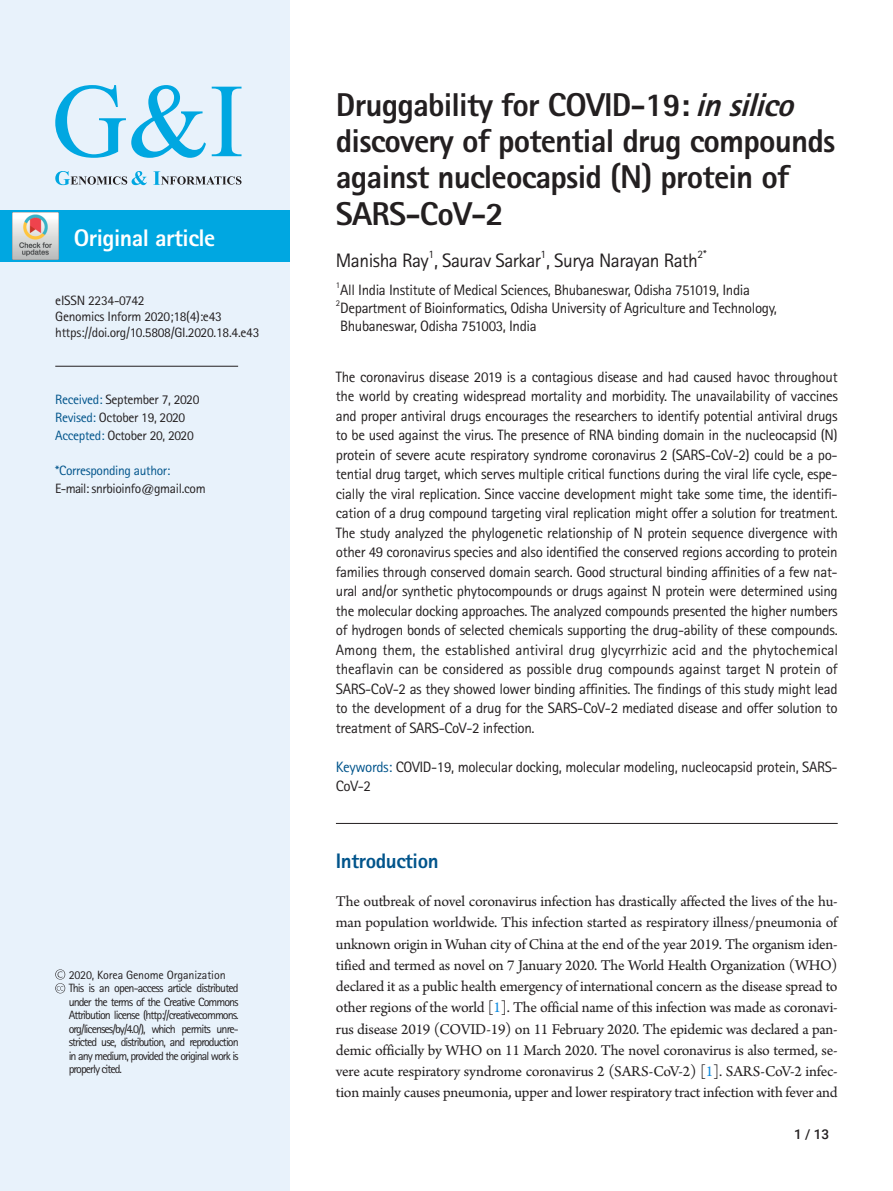
<style>
.page{position:relative;width:893px;height:1191px;background:#fff}
.page>*{position:absolute;margin:0;border:0;box-sizing:border-box;transform-origin:0 0}
.article-title{font:800 33px/36.3px "Rotis Sans Serif Std";letter-spacing:-.025em;color:#231f20}
.subject{font:800 24px "Rotis Sans Serif Std";letter-spacing:-.02em;color:#fff}
.body-title{font:800 21px "Rotis Sans Serif Std";letter-spacing:-.02em;color:#00548b}
.contrib-group{font:19.5px "Rotis Sans Serif Std";letter-spacing:-.025em;color:#231f20}
.body{font:15.75px/21.3px "Arno Pro";letter-spacing:-.015em;color:#231f20;text-align:justify}
.abstract{font:15px/19.5px "Rotis Sans Serif Std";letter-spacing:-.025em;color:#231f20;text-align:justify}
.aff{font:15px/18px "Rotis Sans Serif Std";letter-spacing:-.025em;color:#231f20}
.date-published{font:13.5px "Rotis Sans Serif Std";letter-spacing:-.025em;color:#231f20}
.doi{font:13.5px "Rotis Sans Serif Std";letter-spacing:-.02em;color:#231f20}
.date-published-2{font:13.5px "Rotis Sans Serif Std";letter-spacing:-.025em;color:#00548b}
.t1{font:500 13.5px "Roboto";color:#231f20}
.t2{font:12px/13.5px "Rotis Sans Serif Std";letter-spacing:-.08em;color:#231f20}
.contrib-group-2{font:11.4px "Rotis Sans Serif Std";color:#231f20}
.aff-2{font:8.7px "Rotis Sans Serif Std";color:#231f20}
.s1{color:#00548b}
.s2{font-style:italic}
.s3{color:#0b88de}
</style>
<div class="page">
<div style="left:0;top:0;width:289px;height:1191px;background:#e8f2fb"></div>
<svg style="left:55px;top:171px;width:187px;height:14px"></svg>
<svg style="left:55px;top:85px;width:151px;height:73px"></svg>
<svg style="left:212px;top:87px;width:30px;height:69px"></svg>
<hr style="left:55px;top:366px;width:183px;height:1px;background:#231f20">
<svg style="left:55px;top:969px;width:10px;height:24px"></svg>
<div style="left:0;top:210px;width:289px;height:51px;background:#00a7e1"></div>
<hr style="left:336px;top:823px;width:502px;height:1px;background:#231f20">
<img style="left:12px;top:212px;width:47px;height:47px">
<p class="subject" style="left:74px;top:222px;width:143px">Original article</p>
<p class="doi" style="left:55px;top:292px;width:91px">eISSN 2234-0742</p>
<p class="doi" style="left:55px;top:308px;width:168px">Genomics Inform 2020;18(4):e43</p>
<p class="doi" style="left:55px;top:324px;width:206px">https://doi.org/10.5808/GI.2020.18.4.e43</p>
<p class="date-published" style="left:55px;top:391px;width:146px"><span class="s1">Received:</span> September 7, 2020</p>
<p class="date-published" style="left:55px;top:409px;width:132px"><span class="s1">Revised:</span> October 19, 2020</p>
<p class="date-published" style="left:55px;top:427px;width:140px"><span class="s1">Accepted:</span> October 20, 2020</p>
<p class="date-published-2" style="left:55px;top:463px;width:117px">*Corresponding author:</p>
<p class="date-published" style="left:55px;top:480px;width:152px">E-mail: snrbioinfo@gmail.com</p>
<p class="t2" style="left:69px;top:967px;width:172px">2020, Korea Genome Organization This is an open-access article distributed under the terms of the Creative Commons Attribution license (http://creativecommons. org/licenses/by/4.0/), which permits unre&shy;stricted use, distribution, and reproduction in any medium, provided the original work is properly cited.</p>
<p class="article-title" style="left:336px;top:86px;width:501px">Druggability for COVID-19: <span class="s2">insilico </span>discovery of potential drug compounds against nucleocapsid (N) protein of<br>SARS-CoV-2</p>
<p class="contrib-group" style="left:336px;top:249px;width:364px">Manisha Ray , Saurav Sarkar , Surya Narayan Rath</p>
<p class="contrib-group-2" style="left:428px;top:247px;width:7px">1</p>
<p class="contrib-group-2" style="left:541px;top:247px;width:7px">1</p>
<p class="contrib-group-2" style="left:697px;top:247px;width:11px">2*</p>
<p class="aff-2" style="left:336px;top:280px;width:6px">1</p>
<p class="aff" style="left:340px;top:281px;width:411px">All India Institute of Medical Sciences, Bhubaneswar, Odisha 751019, India</p>
<p class="aff-2" style="left:336px;top:298px;width:6px">2</p>
<p class="aff" style="left:340px;top:299px;width:438px">Department of Bioinformatics, Odisha University of Agriculture and Technology,<br>Bhubaneswar, Odisha 751003, India</p>
<p class="abstract" style="left:336px;top:367px;width:504px">The coronavirus disease 2019 is a contagious disease and had caused havoc throughout the world by creating widespread mortality and morbidity. The unavailability of vaccines and proper antiviral drugs encourages the researchers to identify potential antiviral drugs to be used against the virus. The presence of RNA binding domain in the nucleocapsid (N) protein of severe acute respiratory syndrome coronavirus 2 (SARS-CoV-2) could be a po&shy;tential drug target, which serves multiple critical functions during the viral life cycle, espe&shy;cially the viral replication. Since vaccine development might take some time, the identifi&shy;cation of a drug compound targeting viral replication might offer a solution for treatment.<br>The study analyzed the phylogenetic relationship of N protein sequence divergence with other 49 coronavirus species and also identified the conserved regions according to protein families through conserved domain search. Good structural binding affinities of a few nat&shy;ural and/or synthetic phytocompounds or drugs against N protein were determined using the molecular docking approaches. The analyzed compounds presented the higher numbers of hydrogen bonds of selected chemicals supporting the drug-ability of these compounds.<br>Among them, the established antiviral drug glycyrrhizic acid and the phytochemical theaflavin can be considered as possible drug compounds against target N protein of SARS-CoV-2 as they showed lower binding affinities. The findings of this study might lead to the development of a drug for the SARS-CoV-2 mediated disease and offer solution to treatment of SARS-CoV-2 infection.</p>
<p class="abstract" style="left:336px;top:757px;width:503px"><span class="s1">Keywords:</span> COVID-19, molecular docking, molecular modeling, nucleocapsid protein, SARS-<br>CoV-2</p>
<p class="body-title" style="left:336px;top:847px;width:104px">Introduction</p>
<p class="body" style="left:336px;top:891px;width:503px">The outbreak of novel coronavirus infection has drastically affected the lives of the hu&shy;man population worldwide. This infection started as respiratory illness/pneumonia of unknown origin in Wuhan city of China at the end of the year 2019. The organism iden&shy;tified and termed as novel on 7 January 2020. The World Health Organization (WHO) declared it as a public health emergency of international concern as the disease spread to other regions of the world [<span class="s3">1</span>]. The official name of this infection was made as coronavi&shy;rus disease 2019 (COVID-19) on 11 February 2020. The epidemic was declared a pan&shy;demic officially by WHO on 11 March 2020. The novel coronavirus is also termed, se&shy;vere acute respiratory syndrome coronavirus 2 (SARS-CoV-2) [<span class="s3">1</span>]. SARS-CoV-2 infec&shy;tion mainly causes pneumonia, upper and lower respiratory tract infection with fever and</p>
<p class="t1" style="left:794px;top:1124px;width:37px">1 / 13</p>
</div>
